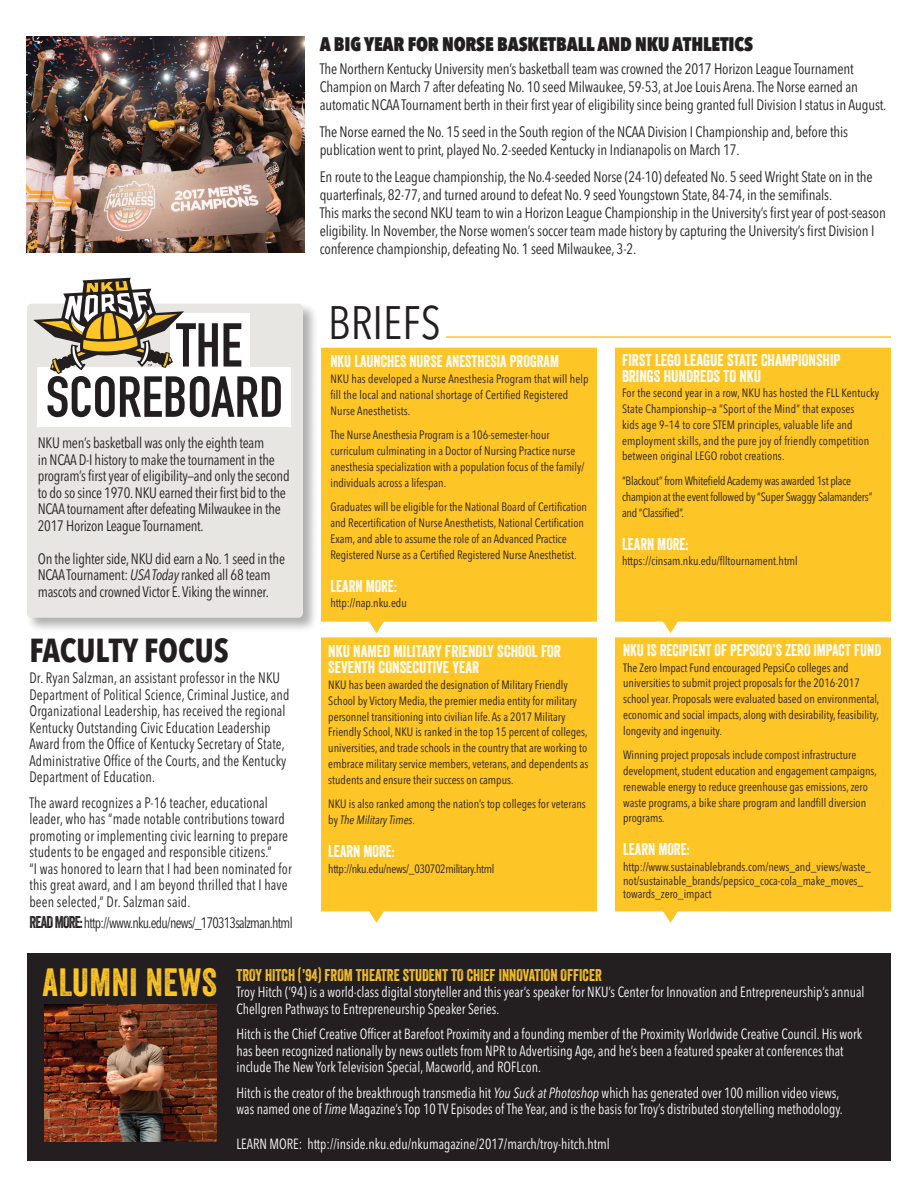
<style>
.page{position:relative;width:918px;height:1188px;background:#fff}
.page>*{position:absolute;margin:0;border:0;box-sizing:border-box;transform-origin:0 0}
.t1{font:condensed 46.5px "Avenir Next LT Pro";color:#231f20}
.t2{font:38.25px "Veneer";letter-spacing:.015em;color:#fec526;scale:.96 1}
.t3{font:700 condensed 33px "Avenir Next LT Pro";color:#231f20}
.t4{font:800 condensed 19.5px "Avenir Next LT Pro";letter-spacing:-.01em;color:#231f20;scale:.96 1}
.t5{font:16.5px "Veneer";color:#fff;scale:.93 1}
.t6{font:16.5px/15.8px "Veneer";color:#fff}
.t7{font:16.5px "Veneer";color:#fec526;scale:.93 1}
.t8{font:condensed 15px/18px "Avenir Next LT Pro";letter-spacing:-.01em;color:#231f20}
.t9{font:condensed 15px/16.5px "Avenir Next LT Pro";letter-spacing:.01em;color:#231f20;scale:.91 1}
.t10{font:condensed 15px/16.5px "Avenir Next LT Pro";letter-spacing:-.01em;color:#231f20;scale:.95 1}
.t11{font:condensed 15px "Avenir Next LT Pro";letter-spacing:-.05em;color:#231f20;scale:.91 1}
.t12{font:condensed 14.7px/16.5px "Avenir Next LT Pro";color:#fff;scale:.92 1}
.t13{font:condensed 12px/15.8px "Avenir Next LT Pro";color:#231f20}
.t14{font:condensed 12px/15.8px "Avenir Next LT Pro";letter-spacing:-.02em;color:#231f20}
.t15{font:condensed 12px "Avenir Next LT Pro";letter-spacing:-.025em;color:#231f20}
.s1{font-style:italic}
.s2{font-family:"Veneer";font-stretch:normal;font-size:16.5px}
</style>
<div class="page">
<div style="left:321px;top:348px;width:276px;height:285px;background:#fec526"></div>
<div style="left:615px;top:348px;width:276px;height:285px;background:#fec526"></div>
<div style="left:321px;top:637px;width:276px;height:286px;background:#fec526"></div>
<div style="left:615px;top:637px;width:276px;height:286px;background:#fec526"></div>
<div style="left:26px;top:302px;width:292px;height:331px;background:#231f20;opacity:.35"></div>
<div style="left:31px;top:308px;width:268px;height:305px;background:#e8e6e3"></div>
<div style="left:27px;top:304px;width:276px;height:314px;border:9px solid #e8e6e2"></div>
<div style="left:27px;top:953px;width:864px;height:208px;background:#231f20"></div>
<div style="left:37px;top:367px;width:254px;height:59px;background:#fff"></div>
<img style="left:44px;top:1005px;width:172px;height:136px">
<hr style="left:446px;top:336px;width:445px;height:2px;background:#fec526">
<img style="left:27px;top:37px;width:277px;height:216px">
<svg style="left:33px;top:278px;width:248px;height:139px"></svg>
<h3 class="t4" style="left:320px;top:32px;width:453px">A BIG YEAR FOR NORSE BASKETBALL AND NKU ATHLETICS</h3>
<p class="t8" style="left:320px;top:60px;width:568px">The Northern Kentucky University men’s basketball team was crowned the 2017 Horizon League Tournament<br>Champion on March 7 after defeating No. 10 seed Milwaukee, 59-53, at Joe Louis Arena. The Norse earned an automatic NCAA Tournament berth in their first year of eligibility since being granted full Division I status in August.</p>
<p class="t8" style="left:320px;top:123px;width:530px">The Norse earned the No. 15 seed in the South region of the NCAA Division I Championship and, before this publication went to print, played No. 2-seeded Kentucky in Indianapolis on March 17.</p>
<p class="t8" style="left:320px;top:168px;width:568px">En route to the League championship, the No.4-seeded Norse (24-10) defeated No. 5 seed Wright State on in the quarterfinals, 82-77, and turned around to defeat No. 9 seed Youngstown State, 84-74, in the semifinals.<br>This marks the second NKU team to win a Horizon League Championship in the University’s first year of post-season eligibility. In November, the Norse women’s soccer team made history by capturing the University’s first Division I conference championship, defeating No. 1 seed Milwaukee, 3-2.</p>
<p class="t10" style="left:38px;top:435px;width:267px">NKU men’s basketball was only the eighth team<br>in NCAA D-I history to make the tournament in the program’s first year of eligibility—and only the second to do so since 1970. NKU earned their first bid to the NCAA tournament after defeating Milwaukee in the 2017 Horizon League Tournament.</p>
<p class="t10" style="left:38px;top:550px;width:262px">On the lighter side, NKU did earn a No. 1 seed in the<br>NCAA Tournament: <span class="s1">USA Today</span> ranked all 68 team mascots and crowned Victor E. Viking the winner.</p>
<h3 class="t3" style="left:29px;top:630px;width:201px">FACULTY FOCUS</h3>
<p class="t9" style="left:29px;top:670px;width:287px">Dr. Ryan Salzman, an assistant professor in the NKU Department of Political Science, Criminal Justice, and Organizational Leadership, has received the regional Kentucky Outstanding Civic Education Leadership Award from the Office of Kentucky Secretary of State, Administrative Office of the Courts, and the Kentucky Department of Education.</p>
<p class="t9" style="left:29px;top:794px;width:290px">The award recognizes a P-16 teacher, educational leader, who has “made notable contributions toward promoting or implementing civic learning to prepare students to be engaged and responsible citizens.”<br>“I was honored to learn that I had been nominated for this great award, and I am beyond thrilled that I have been selected,” Dr. Salzman said.</p>
<p class="t11" style="left:29px;top:913px;width:291px"><span class="s2">READ MORE:</span> http://www.nku.edu/news/_170313salzman.html</p>
<h1 class="t1" style="left:328px;top:294px;width:114px">BRIEFS</h1>
<h3 class="t5" style="left:330px;top:351px;width:247px">NKU LAUNCHES NURSE ANESTHESIA PROGRAM</h3>
<p class="t13" style="left:330px;top:371px;width:260px">NKU has developed a Nurse Anesthesia Program that will help fill the local and national shortage of Certified Registered<br>Nurse Anesthetists.</p>
<p class="t13" style="left:330px;top:427px;width:255px">The Nurse Anesthesia Program is a 106-semester-hour curriculum culminating in a Doctor of Nursing Practice nurse anesthesia specialization with a population focus of the family/ individuals across a lifespan.</p>
<p class="t13" style="left:330px;top:499px;width:258px">Graduates will be eligible for the National Board of Certification and Recertification of Nurse Anesthetists, National Certification Exam, and able to assume the role of an Advanced Practice Registered Nurse as a Certified Registered Nurse Anesthetist.</p>
<h3 class="t5" style="left:330px;top:576px;width:73px">LEARN MORE:</h3>
<p class="t13" style="left:330px;top:595px;width:78px">http://nap.nku.edu</p>
<h3 class="t6" style="left:328px;top:643px;width:234px;line-height:16.5px">NKU NAMED MILITARY FRIENDLY SCHOOL FOR<br>SEVENTH CONSECUTIVE YEAR</h3>
<p class="t13" style="left:328px;top:677px;width:262px">NKU has been awarded the designation of Military Friendly School by Victory Media, the premier media entity for military personnel transitioning into civilian life. As a 2017 Military Friendly School, NKU is ranked in the top 15 percent of colleges, universities, and trade schools in the country that are working to embrace military service members, veterans, and dependents as students and ensure their success on campus.</p>
<p class="t13" style="left:328px;top:796px;width:259px">NKU is also ranked among the nation’s top colleges for veterans by <span class="s1">The Military Times</span>.</p>
<h3 class="t5" style="left:328px;top:841px;width:73px">LEARN MORE:</h3>
<p class="t15" style="left:328px;top:861px;width:168px">http://nku.edu/news/_030702military.html</p>
<h3 class="t6" style="left:622px;top:352px;width:220px">FIRST LEGO LEAGUE STATE CHAMPIONSHIP<br>BRINGS HUNDREDS TO NKU</h3>
<p class="t13" style="left:622px;top:385px;width:259px">For the second year in a row, NKU has hosted the FLL Kentucky State Championship—a “Sport of the Mind” that exposes<br>kids age 9–14 to core STEM principles, valuable life and employment skills, and the pure joy of friendly competition between original LEGO robot creations.</p>
<p class="t14" style="left:622px;top:473px;width:252px">“Blackout” from Whitefield Academy was awarded 1st place champion at the event followed by “Super Swaggy Salamanders” and “Classified”.</p>
<h3 class="t5" style="left:622px;top:534px;width:73px">LEARN MORE:</h3>
<p class="t13" style="left:622px;top:553px;width:177px">https://cinsam.nku.edu/flltournament.html</p>
<h3 class="t5" style="left:623px;top:640px;width:279px">NKU IS RECIPIENT OF PEPSICO’S ZERO IMPACT FUND</h3>
<p class="t13" style="left:623px;top:659px;width:258px">The Zero Impact Fund encouraged PepsiCo colleges and universities to submit project proposals for the 2016-2017 school year. Proposals were evaluated based on environmental, economic and social impacts, along with desirability, feasibility, longevity and ingenuity.</p>
<p class="t13" style="left:623px;top:747px;width:255px">Winning project proposals include compost infrastructure development, student education and engagement campaigns, renewable energy to reduce greenhouse gas emissions, zero waste programs, a bike share program and landfill diversion programs.</p>
<h3 class="t5" style="left:623px;top:839px;width:73px">LEARN MORE:</h3>
<p class="t13" style="left:623px;top:860px;width:249px;line-height:13.5px">http://www.sustainablebrands.com/news_and_views/waste_ not/sustainable_brands/pepsico_coca-cola_make_moves_ towards_zero_impact</p>
<h2 class="t2" style="left:43px;top:959px;width:183px">ALUMNI NEWS</h2>
<h3 class="t7" style="left:237px;top:965px;width:394px">TROY HITCH (’94) FROM THEATRE STUDENT TO CHIEF INNOVATION OFFICER</h3>
<p class="t12" style="left:237px;top:984px;width:684px">Troy Hitch (’94) is a world-class digital storyteller and this year’s speaker for NKU’s Center for Innovation and Entrepreneurship’s annual<br>Chellgren Pathways to Entrepreneurship Speaker Series.</p>
<p class="t12" style="left:237px;top:1026px;width:682px">Hitch is the Chief Creative Officer at Barefoot Proximity and a founding member of the Proximity Worldwide Creative Council. His work has been recognized nationally by news outlets from NPR to Advertising Age, and he’s been a featured speaker at conferences that include The New York Television Special, Macworld, and ROFLcon.</p>
<p class="t12" style="left:237px;top:1084px;width:661px">Hitch is the creator of the breakthrough transmedia hit <span class="s1">You Suck at Photoshop</span> which has generated over 100 million video views, was named one of <span class="s1">Time</span> Magazine’s Top 10 TV Episodes of The Year, and is the basis for Troy’s distributed storytelling methodology.</p>
<p class="t12" style="left:237px;top:1135px;width:407px">LEARN MORE: http://inside.nku.edu/nkumagazine/2017/march/troy-hitch.html</p>
</div>
